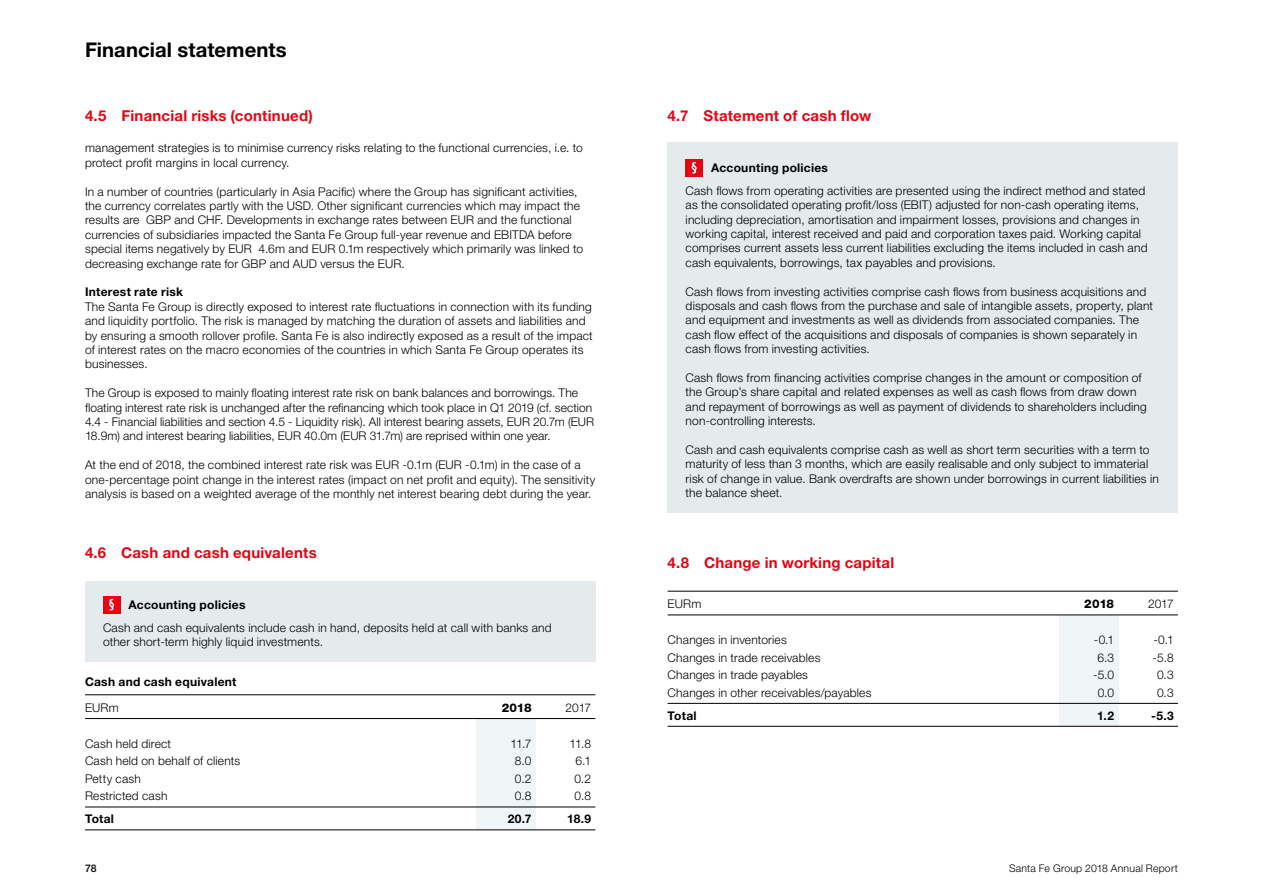
<style>
.page{position:relative;width:1263px;height:893px;background:#fff}
.page>*{position:absolute;margin:0;border:0;box-sizing:border-box;transform-origin:0 0}
.t1{font:700 20.25px "Helvetica Neue LT Pro";letter-spacing:.005em;color:#000}
.t2{font:700 15px "Helvetica Neue LT Pro";letter-spacing:.015em;color:#e30613}
.t3{font:300 12px/14.4px "Helvetica Neue LT Pro";letter-spacing:.015em;color:#000}
.t4{font:700 12px "Helvetica Neue LT Pro";letter-spacing:.02em;color:#000}
.t5{font:800 12px "Helvetica Neue LT Pro";letter-spacing:-.015em;color:#000}
.t6{font:300 10.5px "Helvetica Neue LT Pro";letter-spacing:.02em;color:#000}
.t7{font:500 10.5px "Helvetica Neue LT Pro";color:#000}
</style>
<div class="page">
<div style="left:1059px;top:615px;width:59px;height:111px;background:#f0f5f7"></div>
<div style="left:476px;top:719px;width:60px;height:111px;background:#f0f5f7"></div>
<div style="left:85px;top:581px;width:510px;height:81px;background:#e5eaec"></div>
<div style="left:668px;top:142px;width:510px;height:371px;background:#e5eaec"></div>
<hr style="left:668px;top:591px;width:510px;height:1px;background:#000">
<hr style="left:668px;top:615px;width:510px;height:1px;background:#000">
<hr style="left:668px;top:703px;width:510px;height:1px;background:#000">
<hr style="left:668px;top:726px;width:510px;height:1px;background:#000">
<div style="left:686px;top:159px;width:17px;height:17px;background:#e30613"></div>
<svg style="left:692px;top:162px;width:5px;height:12px"></svg>
<hr style="left:85px;top:694px;width:510px;height:1px;background:#000">
<hr style="left:85px;top:718px;width:510px;height:1px;background:#000">
<hr style="left:85px;top:807px;width:510px;height:1px;background:#000">
<hr style="left:85px;top:830px;width:510px;height:1px;background:#000">
<div style="left:103px;top:596px;width:17px;height:17px;background:#e30613"></div>
<svg style="left:109px;top:599px;width:5px;height:11px"></svg>
<h1 class="t1" style="left:85px;top:37px;width:203px">Financial statements</h1>
<p class="t2" style="left:85px;top:107px;width:229px">4.5 Financial risks (continued)</p>
<p class="t3" style="left:85px;top:141px;width:499px">management strategies is to minimise currency risks relating to the functional currencies, i.e. to protect profit margins in local currency.</p>
<p class="t3" style="left:85px;top:184px;width:499px">In a number of countries (particularly in Asia Pacific) where the Group has significant activities, the currency correlates partly with the USD. Other significant currencies which may impact the results are GBP and CHF. Developments in exchange rates between EUR and the functional currencies of subsidiaries impacted the Santa Fe Group full-year revenue and EBITDA before special items negatively by EUR 4.6m and EUR 0.1m respectively which primarily was linked to decreasing exchange rate for GBP and AUD versus the EUR.</p>
<p class="t4" style="left:85px;top:285px;width:99px">Interest rate risk</p>
<p class="t3" style="left:85px;top:299px;width:509px">The Santa Fe Group is directly exposed to interest rate fluctuations in connection with its funding and liquidity portfolio. The risk is managed by matching the duration of assets and liabilities and by ensuring a smooth rollover profile. Santa Fe is also indirectly exposed as a result of the impact of interest rates on the macro economies of the countries in which Santa Fe Group operates its businesses.</p>
<p class="t3" style="left:85px;top:385px;width:511px">The Group is exposed to mainly floating interest rate risk on bank balances and borrowings. The floating interest rate risk is unchanged after the refinancing which took place in Q1 2019 (cf. section 4.4 - Financial liabilities and section 4.5 - Liquidity risk). All interest bearing assets, EUR 20.7m (EUR 18.9m) and interest bearing liabilities, EUR 40.0m (EUR 31.7m) are reprised within one year.</p>
<p class="t3" style="left:85px;top:457px;width:512px">At the end of 2018, the combined interest rate risk was EUR -0.1m (EUR -0.1m) in the case of a one-percentage point change in the interest rates (impact on net profit and equity). The sensitivity analysis is based on a weighted average of the monthly net interest bearing debt during the year.</p>
<p class="t2" style="left:85px;top:543px;width:233px">4.6 Cash and cash equivalents</p>
<p class="t4" style="left:129px;top:597px;width:118px">Accounting policies</p>
<p class="t3" style="left:103px;top:620px;width:450px">Cash and cash equivalents include cash in hand, deposits held at call with banks and other short-term highly liquid investments.</p>
<p class="t4" style="left:85px;top:674px;width:153px">Cash and cash equivalent</p>
<p class="t3" style="left:85px;top:700px;width:35px">EURm</p>
<p class="t5" style="left:502px;top:701px;width:31px">2018</p>
<p class="t3" style="left:566px;top:700px;width:27px">2017</p>
<p class="t3" style="left:85px;top:736px;width:88px">Cash held direct</p>
<p class="t3" style="left:511px;top:736px;width:22px">11.7</p>
<p class="t3" style="left:570px;top:736px;width:23px">11.8</p>
<p class="t3" style="left:85px;top:753px;width:157px">Cash held on behalf of clients</p>
<p class="t3" style="left:515px;top:753px;width:18px">8.0</p>
<p class="t3" style="left:576px;top:753px;width:17px">6.1</p>
<p class="t3" style="left:85px;top:771px;width:57px">Petty cash</p>
<p class="t3" style="left:515px;top:771px;width:18px">0.2</p>
<p class="t3" style="left:574px;top:771px;width:18px">0.2</p>
<p class="t3" style="left:85px;top:789px;width:84px">Restricted cash</p>
<p class="t3" style="left:515px;top:789px;width:18px">0.8</p>
<p class="t3" style="left:574px;top:789px;width:18px">0.8</p>
<p class="t4" style="left:85px;top:812px;width:30px">Total</p>
<p class="t4" style="left:508px;top:812px;width:25px">20.7</p>
<p class="t4" style="left:567px;top:812px;width:25px">18.9</p>
<p class="t2" style="left:668px;top:107px;width:205px">4.7 Statement of cash flow</p>
<p class="t4" style="left:711px;top:160px;width:118px">Accounting policies</p>
<p class="t3" style="left:686px;top:183px;width:463px">Cash flows from operating activities are presented using the indirect method and stated as the consolidated operating profit/loss (EBIT) adjusted for non-cash operating items, including depreciation, amortisation and impairment losses, provisions and changes in working capital, interest received and paid and corporation taxes paid. Working capital comprises current assets less current liabilities excluding the items included in cash and cash equivalents, borrowings, tax payables and provisions.</p>
<p class="t3" style="left:686px;top:284px;width:469px">Cash flows from investing activities comprise cash flows from business acquisitions and disposals and cash flows from the purchase and sale of intangible assets, property, plant and equipment and investments as well as dividends from associated companies. The cash flow effect of the acquisitions and disposals of companies is shown separately in cash flows from investing activities.</p>
<p class="t3" style="left:686px;top:370px;width:463px">Cash flows from financing activities comprise changes in the amount or composition of the Group’s share capital and related expenses as well as cash flows from draw down and repayment of borrowings as well as payment of dividends to shareholders including non-controlling interests.</p>
<p class="t3" style="left:686px;top:442px;width:475px">Cash and cash equivalents comprise cash as well as short term securities with a term to maturity of less than 3 months, which are easily realisable and only subject to immaterial risk of change in value. Bank overdrafts are shown under borrowings in current liabilities in the balance sheet.</p>
<p class="t2" style="left:668px;top:554px;width:228px">4.8 Change in working capital</p>
<p class="t3" style="left:668px;top:597px;width:35px">EURm</p>
<p class="t5" style="left:1084px;top:597px;width:31px">2018</p>
<p class="t3" style="left:1148px;top:597px;width:27px">2017</p>
<p class="t3" style="left:668px;top:632px;width:121px">Changes in inventories</p>
<p class="t3" style="left:1094px;top:632px;width:22px">-0.1</p>
<p class="t3" style="left:1153px;top:632px;width:22px">-0.1</p>
<p class="t3" style="left:668px;top:650px;width:154px">Changes in trade receivables</p>
<p class="t3" style="left:1097px;top:650px;width:18px">6.3</p>
<p class="t3" style="left:1152px;top:650px;width:23px">-5.8</p>
<p class="t3" style="left:668px;top:667px;width:142px">Changes in trade payables</p>
<p class="t3" style="left:1093px;top:667px;width:23px">-5.0</p>
<p class="t3" style="left:1157px;top:667px;width:18px">0.3</p>
<p class="t3" style="left:668px;top:685px;width:205px">Changes in other receivables/payables</p>
<p class="t3" style="left:1098px;top:685px;width:18px">0.0</p>
<p class="t3" style="left:1157px;top:685px;width:18px">0.3</p>
<p class="t4" style="left:668px;top:708px;width:30px">Total</p>
<p class="t4" style="left:1097px;top:708px;width:18px">1.2</p>
<p class="t4" style="left:1151px;top:708px;width:24px">-5.3</p>
<p class="t7" style="left:85px;top:862px;width:13px">78</p>
<p class="t6" style="left:1009px;top:862px;width:170px">Santa Fe Group 2018 Annual Report</p>
</div>
